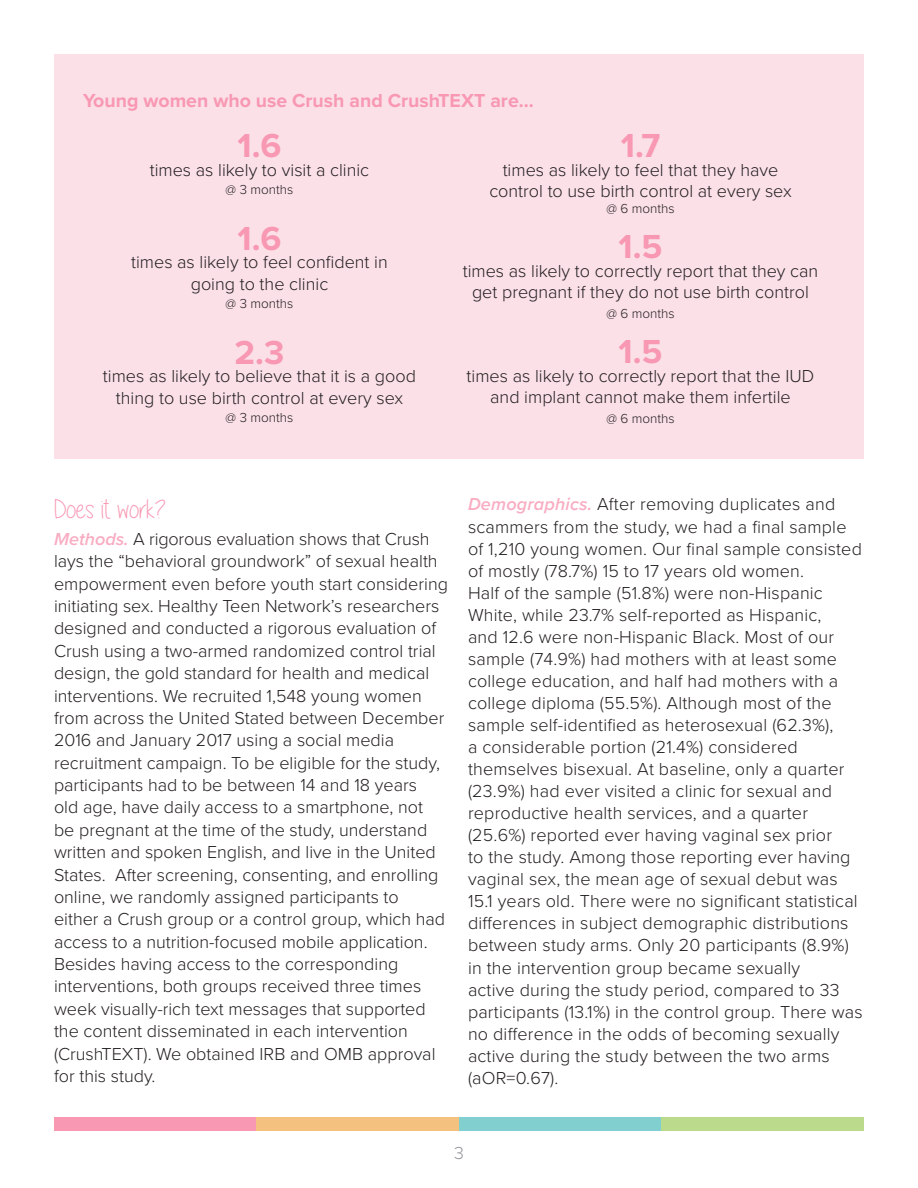
<style>
.page{position:relative;width:918px;height:1188px;background:#fff}
.page>*{position:absolute;margin:0;border:0;box-sizing:border-box;transform-origin:0 0}
.t1{font:700 34.5px "Proxima Nova";color:#f898b3}
.t2{font:27px "Alittlesunshine";color:#f898b3}
.t3{font:700 19.5px "Proxima Nova";color:#f898b3}
.t4{font:300 18px/22px "Proxima Nova";color:#231f20;text-align:center}
.t5{font:300 18px "Proxima Nova";color:#939598}
.t6{font:300 13.5px "Proxima Nova";color:#231f20}
.s1{font-weight:600;font-style:italic;color:#f9adc2}
</style>
<div class="page">
<div style="left:54px;top:1117px;width:202px;height:14px;background:#f898b3"></div>
<div style="left:256px;top:1117px;width:203px;height:14px;background:#f4c17e"></div>
<div style="left:459px;top:1117px;width:203px;height:14px;background:#82cfcf"></div>
<div style="left:662px;top:1117px;width:202px;height:14px;background:#bbda8b"></div>
<div style="left:54px;top:54px;width:810px;height:405px;background:#fbe0e8"></div>
<p class="t3" style="left:83px;top:86px;width:452px">Young women who use Crush and CrushTEXT are...</p>
<p class="t1" style="left:238px;top:120px;width:45px">1.6</p>
<p class="t4" style="left:150px;top:158px;width:221px">times as likely to visit a clinic</p>
<p class="t6" style="left:226px;top:179px;width:69px">@ 3 months</p>
<p class="t1" style="left:238px;top:212px;width:45px">1.6</p>
<p class="t4" style="left:131px;top:250px;width:258px;line-height:21.6px">times as likely to feel confident in going to the clinic</p>
<p class="t6" style="left:226px;top:293px;width:69px">@ 3 months</p>
<p class="t1" style="left:235px;top:327px;width:51px">2.3</p>
<p class="t4" style="left:103px;top:365px;width:315px;line-height:21.6px">times as likely to believe that it is a good thing to use birth control at every sex</p>
<p class="t6" style="left:226px;top:407px;width:69px">@ 3 months</p>
<p class="t1" style="left:621px;top:120px;width:41px">1.7</p>
<p class="t4" style="left:489px;top:158px;width:304px;line-height:21.6px">times as likely to feel that they have control to use birth control at every sex</p>
<p class="t6" style="left:606px;top:199px;width:70px">@ 6 months</p>
<p class="t1" style="left:619px;top:221px;width:45px">1.5</p>
<p class="t4" style="left:463px;top:259px;width:357px;line-height:21.6px">times as likely to correctly report that they can get pregnant if they do not use birth control</p>
<p class="t6" style="left:606px;top:304px;width:70px">@ 6 months</p>
<p class="t1" style="left:619px;top:326px;width:45px">1.5</p>
<p class="t4" style="left:467px;top:364px;width:349px;line-height:21.6px">times as likely to correctly report that the IUD and implant cannot make them infertile</p>
<p class="t6" style="left:606px;top:408px;width:70px">@ 6 months</p>
<p class="t2" style="left:54px;top:495px;width:113px">Does it work?</p>
<p class="t4" style="left:54px;top:527px;width:396px;text-align:left"><span class="s1">Methods.</span> A rigorous evaluation shows that Crush lays the “behavioral groundwork” of sexual health empowerment even before youth start considering initiating sex. Healthy Teen Network’s researchers designed and conducted a rigorous evaluation of Crush using a two-armed randomized control trial design, the gold standard for health and medical interventions. We recruited 1,548 young women from across the United Stated between December 2016 and January 2017 using a social media recruitment campaign. To be eligible for the study, participants had to be between 14 and 18 years<br>old age, have daily access to a smartphone, not be pregnant at the time of the study, understand written and spoken English, and live in the United States. After screening, consenting, and enrolling online, we randomly assigned participants to<br>either a Crush group or a control group, which had access to a nutrition-focused mobile application.<br>Besides having access to the corresponding interventions, both groups received three times week visually-rich text messages that supported the content disseminated in each intervention (CrushTEXT). We obtained IRB and OMB approval for this study.</p>
<p class="t4" style="left:468px;top:492px;width:396px;text-align:left"><span class="s1">Demographics.</span> After removing duplicates and scammers from the study, we had a final sample of 1,210 young women. Our final sample consisted of mostly (78.7%) 15 to 17 years old women.<br>Half of the sample (51.8%) were non-Hispanic White, while 23.7% self-reported as Hispanic,<br>and 12.6 were non-Hispanic Black. Most of our sample (74.9%) had mothers with at least some college education, and half had mothers with a college diploma (55.5%). Although most of the sample self-identified as heterosexual (62.3%),<br>a considerable portion (21.4%) considered themselves bisexual. At baseline, only a quarter (23.9%) had ever visited a clinic for sexual and reproductive health services, and a quarter (25.6%) reported ever having vaginal sex prior<br>to the study. Among those reporting ever having vaginal sex, the mean age of sexual debut was 15.1 years old. There were no significant statistical differences in subject demographic distributions between study arms. Only 20 participants (8.9%) in the intervention group became sexually<br>active during the study period, compared to 33 participants (13.1%) in the control group. There was no difference in the odds of becoming sexually active during the study between the two arms (aOR=0.67).</p>
<p class="t5" style="left:454px;top:1140px;width:11px">3</p>
</div>
